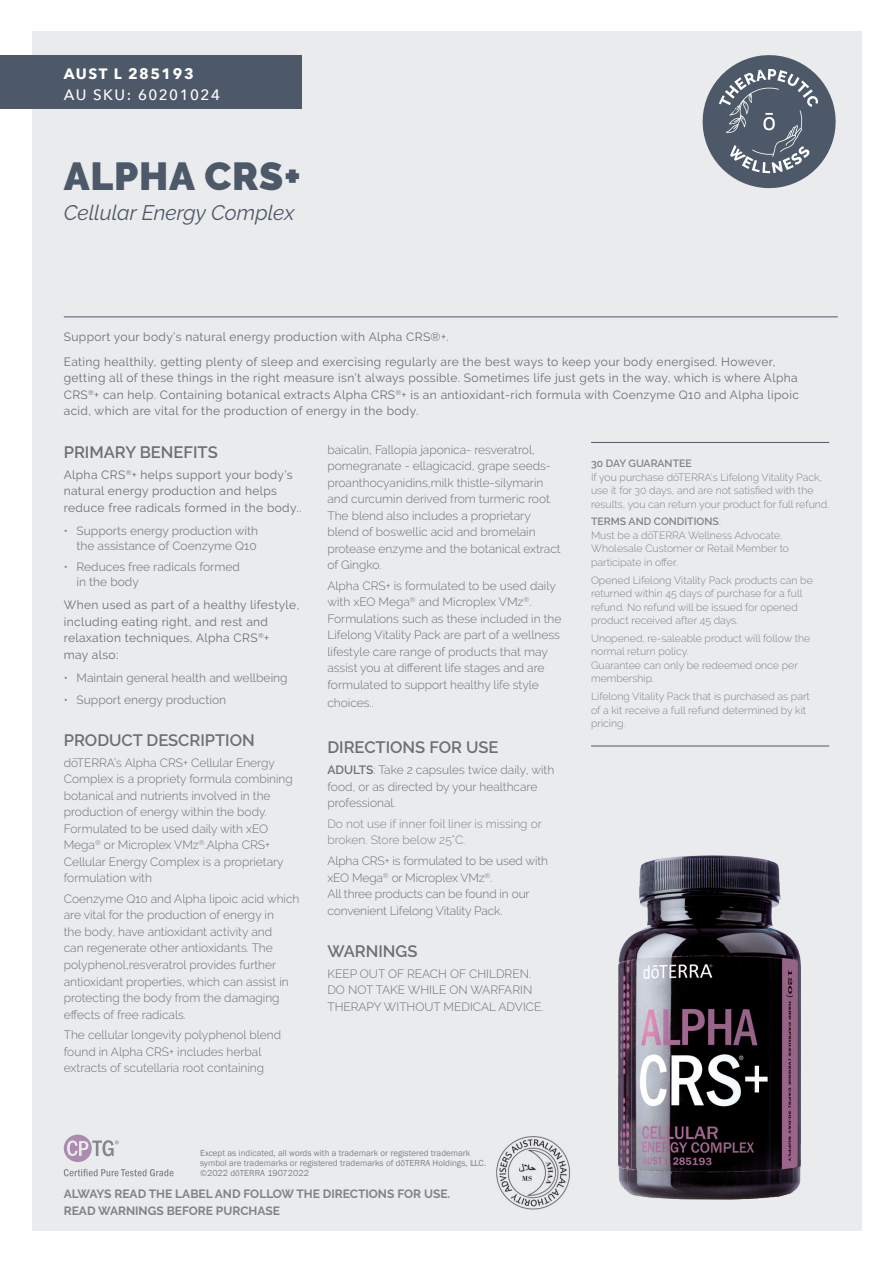
<style>
.page{position:relative;width:893px;height:1263px;background:#fff}
.page>*{position:absolute;margin:0;border:0;box-sizing:border-box;transform-origin:0 0}
.Product_Name{font:900 39px "Raleway";letter-spacing:.02em;color:#4d5969}
.Botanical_Name{font:italic 21px "Raleway";color:#4d5969}
.SUB_HEADER{font:600 16.5px "Raleway";color:#6d6f71}
.SKU_No{font:500 15px "Avenir Next";letter-spacing:.1em;color:#fff}
.AUST_L{font:700 15px "Avenir Next";letter-spacing:.1em;color:#fff}
.description{font:300 12px/16.5px "Raleway";color:#6d6f71}
.benefits{font:12px/16.5px "Raleway";letter-spacing:.03em;color:#6d6f71}
.t1{font:12px/15px "Raleway";color:#828386;text-align:right}
.Bottom_Caution{font:700 12px "Raleway";color:#828386}
.description-2{font:300 12px/16.5px "Raleway";color:#828386}
.description-3{font:300 10.5px/13.5px "Raleway";color:#828386}
.description-4{font:600 10.5px "Raleway";color:#828386}
.t2{font:9px/10.4px "Franklin Gothic";color:#828386}
.s1{color:#828386}
.s2{font-weight:600}
.s3{font-weight:300}
</style>
<div class="page">
<div style="left:32px;top:32px;width:829px;height:1199px;background:#eaebed"></div>
<svg style="left:64px;top:1169px;width:110px;height:7px"></svg>
<svg style="left:64px;top:1134px;width:55px;height:28px"></svg>
<svg style="left:702px;top:55px;width:134px;height:134px"></svg>
<div style="left:0;top:55px;width:301px;height:53px;background:#4d5969"></div>
<hr style="left:64px;top:317px;width:774px;height:1px;background:#4d5969">
<hr style="left:591px;top:442px;width:238px;height:1px;background:#4d5969">
<hr style="left:591px;top:746px;width:238px;height:1px;background:#4d5969">
<img style="left:618px;top:855px;width:183px;height:345px">
<img style="left:496px;top:1136px;width:74px;height:74px">
<p class="AUST_L" style="left:64px;top:60px;width:131px">AUST L 285193</p>
<p class="SKU_No" style="left:64px;top:82px;width:158px">AU SKU: 60201024</p>
<p class="Product_Name" style="left:64px;top:154px;width:239px">ALPHA CRS+</p>
<p class="Botanical_Name" style="left:64px;top:200px;width:232px">Cellular Energy Complex</p>
<p class="benefits" style="left:64px;top:328px;width:386px">Support your body’s natural energy production with Alpha CRS®+.</p>
<p class="benefits" style="left:64px;top:353px;width:737px">Eating healthily, getting plenty of sleep and exercising regularly are the best ways to keep your body energised. However, getting all of these things in the right measure isn’t always possible. Sometimes life just gets in the way, which is where Alpha CRS<sup>®</sup>+ can help. Containing botanical extracts Alpha CRS<sup>®</sup>+ is an antioxidant-rich formula with Coenzyme Q10 and Alpha lipoic acid, which are vital for the production of energy in the body.</p>
<p class="SUB_HEADER" style="left:64px;top:442px;width:156px">PRIMARY BENEFITS</p>
<p class="benefits" style="left:64px;top:466px;width:239px">Alpha CRS<sup>®</sup>+ helps support your body’s natural energy production and helps reduce free radicals formed in the body..</p>
<p class="t1" style="left:64px;top:523px;width:196px">• Supports energy production with the assistance of Coenzyme Q10</p>
<p class="t1" style="left:77px;top:560px;width:165px;text-align:left;text-indent:-13px">• Reduces free radicals formed in the body</p>
<p class="benefits" style="left:64px;top:597px;width:237px">When used as part of a healthy lifestyle, including eating right, and rest and relaxation techniques, Alpha CRS<sup>®</sup>+<br>may also:</p>
<p class="t1" style="left:64px;top:670px;width:225px">• Maintain general health and wellbeing</p>
<p class="t1" style="left:64px;top:692px;width:164px">• Support energy production</p>
<p class="SUB_HEADER" style="left:64px;top:731px;width:193px">PRODUCT DESCRIPTION</p>
<p class="description" style="left:64px;top:754px;width:231px">dōTERRA’s Alpha CRS+ Cellular Energy Complex is a propriety formula combining botanical and nutrients involved in the production of energy within the body.<br>Formulated to be used daily with xEO Mega<sup>®</sup> or Microplex VMz<sup>®</sup>.Alpha CRS+ Cellular Energy Complex is a proprietary formulation with</p>
<p class="description" style="left:64px;top:890px;width:237px">Coenzyme Q10 and Alpha lipoic acid which are vital for the production of energy in<br>the body, have antioxidant activity and<br>can regenerate other antioxidants. The polyphenol,resveratrol provides further antioxidant properties, which can assist in protecting the body from the damaging effects of free radicals.</p>
<p class="description" style="left:64px;top:1027px;width:219px">The cellular longevity polyphenol blend found in Alpha CRS+ includes herbal extracts of scutellaria root containing</p>
<p class="description" style="left:327px;top:441px;width:235px">baicalin, Fallopia japonica- resveratrol, pomegranate - ellagicacid, grape seeds&shy;proanthocyanidins,milk thistle-silymarin and curcumin derived from turmeric root.<br>The blend also includes a proprietary blend of boswellic acid and bromelain protease enzyme and the botanical extract of Gingko.</p>
<p class="description" style="left:327px;top:577px;width:236px">Alpha CRS+ is formulated to be used daily with xEO Mega<sup>®</sup> and Microplex VMz<sup>®</sup>.<br>Formulations such as these included in the Lifelong Vitality Pack are part of a wellness lifestyle care range of products that may assist you at different life stages and are formulated to support healthy life style</p>
<p class="description" style="left:327px;top:694px;width:48px">choices.<span class="s1">.</span></p>
<p class="SUB_HEADER" style="left:327px;top:738px;width:173px">DIRECTIONS FOR USE</p>
<p class="description" style="left:327px;top:761px;width:228px"><span class="s2">ADULTS</span>: Take 2 capsules twice daily, with food, or as directed by your healthcare professional.</p>
<p class="description-2" style="left:327px;top:815px;width:216px">Do not use if inner foil liner is missing or broken. Store below 25°C.</p>
<p class="description" style="left:327px;top:852px;width:222px">Alpha CRS+ is formulated to be used with xEO Mega<sup>®</sup> or Microplex VMz<sup>®</sup>.</p>
<p class="description" style="left:327px;top:885px;width:204px">All three products can be found in our convenient Lifelong Vitality Pack.</p>
<p class="SUB_HEADER" style="left:327px;top:941px;width:92px">WARNINGS</p>
<p class="description" style="left:327px;top:965px;width:218px">KEEP OUT OF REACH OF CHILDREN.<br>DO NOT TAKE WHILE ON WARFARIN<br>THERAPY WITHOUT MEDICAL ADVICE.</p>
<p class="t2" style="left:200px;top:1147px;width:287px">Except as indicated, all words with a trademark or registered trademark symbol are trademarks or registered trademarks of dōTERRA Holdings, LLC. ©2022 dōTERRA 19072022</p>
<p class="Bottom_Caution" style="left:64px;top:1187px;width:388px">ALWAYS READ THE LABEL AND FOLLOW THE DIRECTIONS FOR USE.</p>
<p class="Bottom_Caution" style="left:64px;top:1204px;width:218px">READ WARNINGS BEFORE PURCHASE</p>
<p class="description-4" style="left:591px;top:457px;width:102px">30 DAY GUARANTEE</p>
<p class="description-3" style="left:591px;top:470px;width:240px">If you purchase dōTERRA’s Lifelong Vitality Pack, use it for 30 days, and are not satisfied with the results, you can return your product for full refund.</p>
<p class="description-4" style="left:591px;top:515px;width:131px">TERMS AND CONDITIONS<span class="s3">:</span></p>
<p class="description-3" style="left:591px;top:528px;width:200px">Must be a dōTERRA Wellness Advocate,<br>Wholesale Customer or Retail Member to participate in offer.</p>
<p class="description-3" style="left:591px;top:573px;width:223px">Opened Lifelong Vitality Pack products can be returned within 45 days of purchase for a full refund. No refund will be issued for opened product received after 45 days.</p>
<p class="description-3" style="left:591px;top:631px;width:221px">Unopened, re-saleable product will follow the normal return policy.</p>
<p class="description-3" style="left:591px;top:658px;width:208px">Guarantee can only be redeemed once per membership.</p>
<p class="description-3" style="left:591px;top:689px;width:220px">Lifelong Vitality Pack that is purchased as part of a kit receive a full refund determined by kit pricing.</p>
</div>
